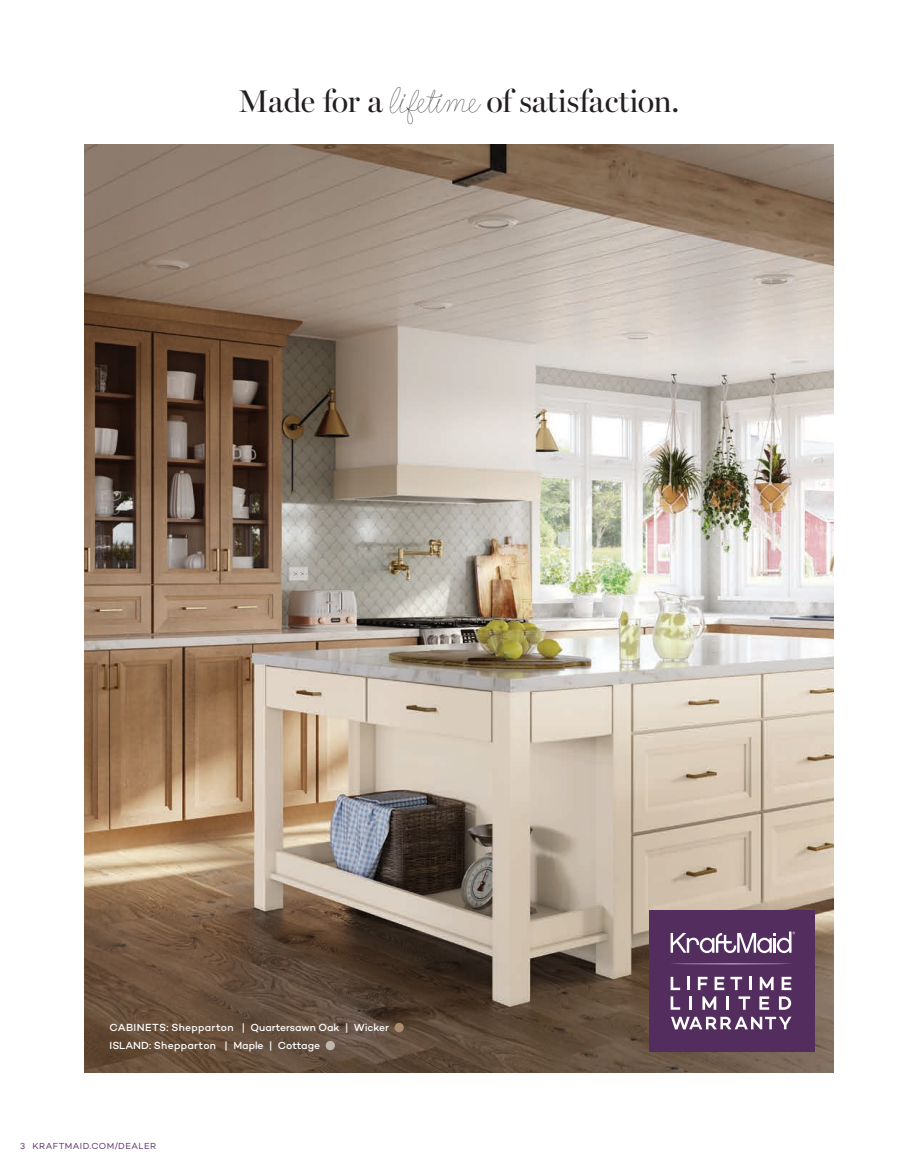
<style>
.page{position:relative;width:918px;height:1175px;background:#fff}
.page>*{position:absolute;margin:0;border:0;box-sizing:border-box;transform-origin:0 0}
.t1{font:31.5px "Miller Banner";letter-spacing:-.015em;color:#231f20}
.t2{font:500 10.5px "Campton";color:#fff}
.t3{font:8.85px "Campton";letter-spacing:.045em;color:#552d5f}
.s1{font-family:"Flirt Script"}
</style>
<div class="page">
<img style="left:84px;top:144px;width:750px;height:928px">
<div style="left:395px;top:1022px;width:9px;height:10px;background:#ab8c6d;border-radius:50%"></div>
<div style="left:326px;top:1040px;width:9px;height:10px;background:#bfb7ae;border-radius:50%"></div>
<div style="left:649px;top:910px;width:165px;height:142px;background:#542d5f"></div>
<svg style="left:671px;top:931px;width:124px;height:22px"></svg>
<svg style="left:671px;top:976px;width:9px;height:14px"></svg>
<hr style="left:687px;top:976px;width:3px;height:14px;background:#fff">
<svg style="left:698px;top:976px;width:10px;height:14px"></svg>
<svg style="left:715px;top:976px;width:9px;height:14px"></svg>
<svg style="left:730px;top:976px;width:12px;height:14px"></svg>
<hr style="left:749px;top:976px;width:3px;height:14px;background:#fff">
<svg style="left:760px;top:976px;width:14px;height:14px"></svg>
<svg style="left:782px;top:976px;width:9px;height:14px"></svg>
<svg style="left:671px;top:996px;width:9px;height:13px"></svg>
<svg style="left:689px;top:996px;width:3px;height:13px"></svg>
<svg style="left:702px;top:996px;width:14px;height:13px"></svg>
<svg style="left:727px;top:996px;width:2px;height:13px"></svg>
<svg style="left:738px;top:996px;width:12px;height:13px"></svg>
<svg style="left:759px;top:996px;width:10px;height:13px"></svg>
<svg style="left:779px;top:996px;width:12px;height:13px"></svg>
<svg style="left:671px;top:1016px;width:120px;height:13px"></svg>
<svg style="left:671px;top:963px;width:120px;height:1px"></svg>
<p class="t1" style="left:239px;top:83px;width:442px">Made for a <span class="s1">lifetime</span> of satisfaction.</p>
<p class="t2" style="left:110px;top:1021px;width:281px">CABINETS: Shepparton | Quartersawn Oak | Wicker</p>
<p class="t2" style="left:110px;top:1039px;width:212px">ISLAND: Shepparton | Maple | Cottage</p>
<p class="t3" style="left:20px;top:1140px;width:137px">3 KRAFTMAID.COM/DEALER</p>
</div>
